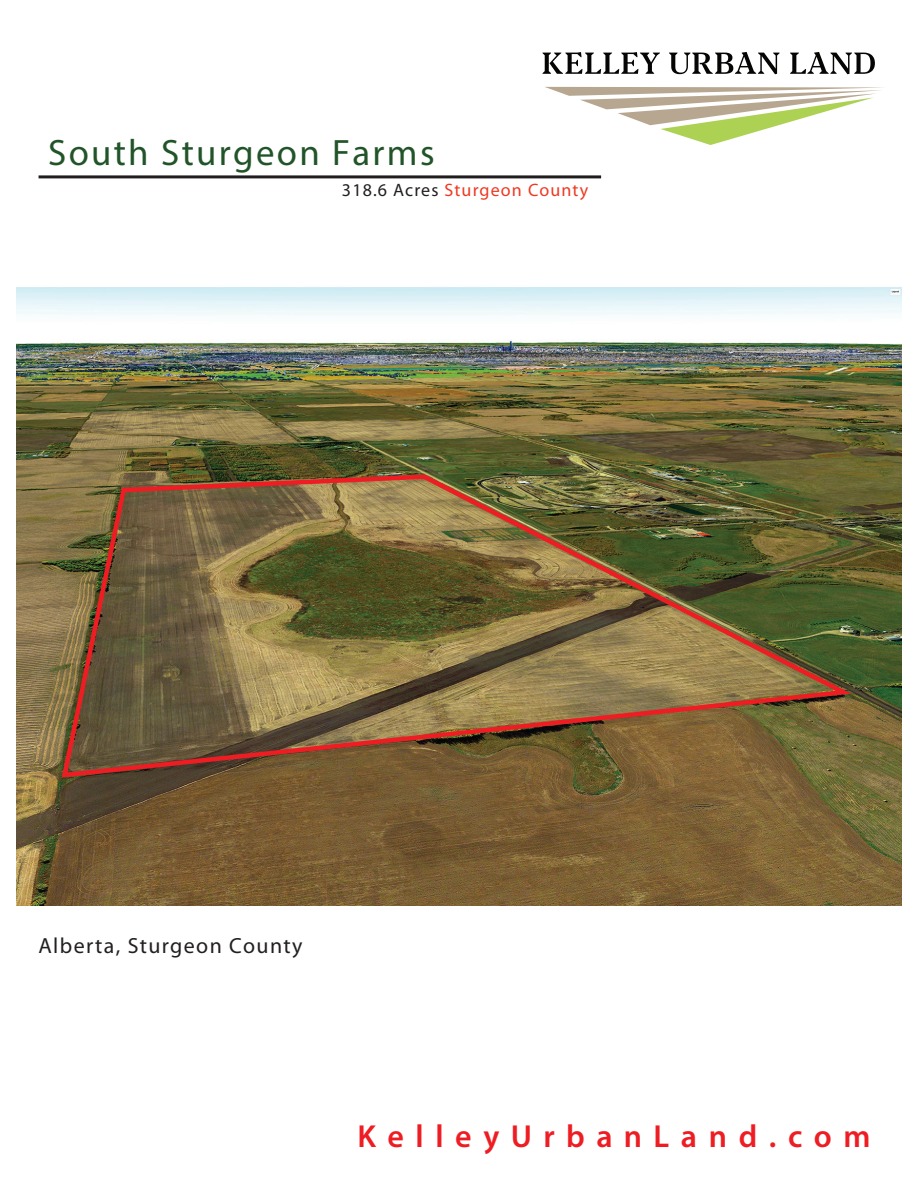
<style>
.page{position:relative;width:918px;height:1188px;background:#fff}
.page>*{position:absolute;margin:0;border:0;box-sizing:border-box;transform-origin:0 0}
.t1{font:36.9px "Myriad Pro";letter-spacing:.065em;color:#215428}
.t2{font:600 31.95px "Myriad Pro";letter-spacing:.365em;color:#ee1d23}
.t3{font:21.9px "Myriad Pro";letter-spacing:.065em;color:#231f20}
.t4{font:18px "Myriad Pro";letter-spacing:.065em;color:#ef3922}
.s1{color:#231f20}
</style>
<div class="page">
<hr style="left:39px;top:175px;width:562px;height:3px;background:#211d1e">
<svg style="left:545px;top:87px;width:338px;height:58px"></svg>
<svg style="left:543px;top:52px;width:117px;height:22px"></svg>
<svg style="left:669px;top:52px;width:111px;height:22px"></svg>
<svg style="left:790px;top:52px;width:85px;height:22px"></svg>
<img style="left:17px;top:287px;width:885px;height:619px">
<img style="left:59px;top:472px;width:791px;height:308px">
<h1 class="t1" style="left:48px;top:130px;width:388px">South Sturgeon Farms</h1>
<p class="t4" style="left:342px;top:178px;width:248px"><span class="s1">318.6 Acres</span> Sturgeon County</p>
<p class="t3" style="left:39px;top:932px;width:266px">Alberta, Sturgeon County</p>
<h2 class="t2" style="left:357px;top:1116px;width:515px">KelleyUrbanLand.com</h2>
</div>
